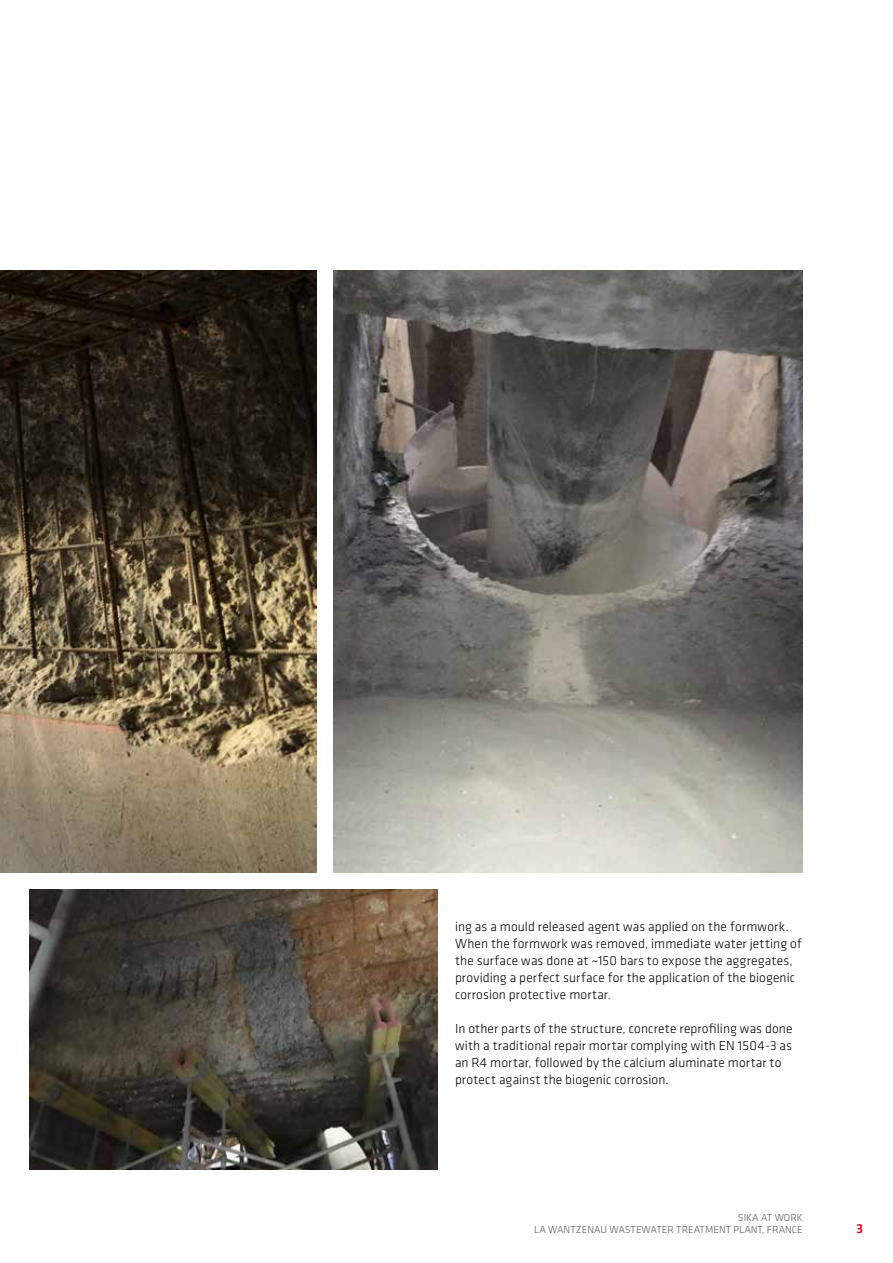
<style>
.page{position:relative;width:893px;height:1263px;background:#fff}
.page>*{position:absolute;margin:0;border:0;box-sizing:border-box;transform-origin:0 0}
.t1{font:300 13.5px/17px "Klavika";letter-spacing:.01em;color:#000}
.t2{font:500 13.5px "Klavika";color:#e2001a}
.t3{font:300 10.5px/12.6px "Klavika";color:#58585a;text-align:right}
</style>
<div class="page">
<img style="left:0;top:270px;width:316px;height:602px">
<img style="left:30px;top:889px;width:407px;height:280px">
<img style="left:333px;top:270px;width:470px;height:602px">
<p class="t1" style="left:455px;top:918px;width:348px">ing as a mould released agent was applied on the formwork.<br>When the formwork was removed, immediate water jetting of the surface was done at ~150 bars to expose the aggregates, providing a perfect surface for the application of the biogenic corrosion protective mortar.</p>
<p class="t1" style="left:455px;top:1020px;width:339px">In other parts of the structure, concrete reprofiling was done with a traditional repair mortar complying with EN 1504-3 as an R4 mortar, followed by the calcium aluminate mortar to protect against the biogenic corrosion.</p>
<p class="t3" style="left:534px;top:1211px;width:270px">SIKA AT WORK<br>LA WANTZENAU WASTEWATER TREATMENT PLANT, FRANCE</p>
<p class="t2" style="left:857px;top:1219px;width:8px">3</p>
</div>
